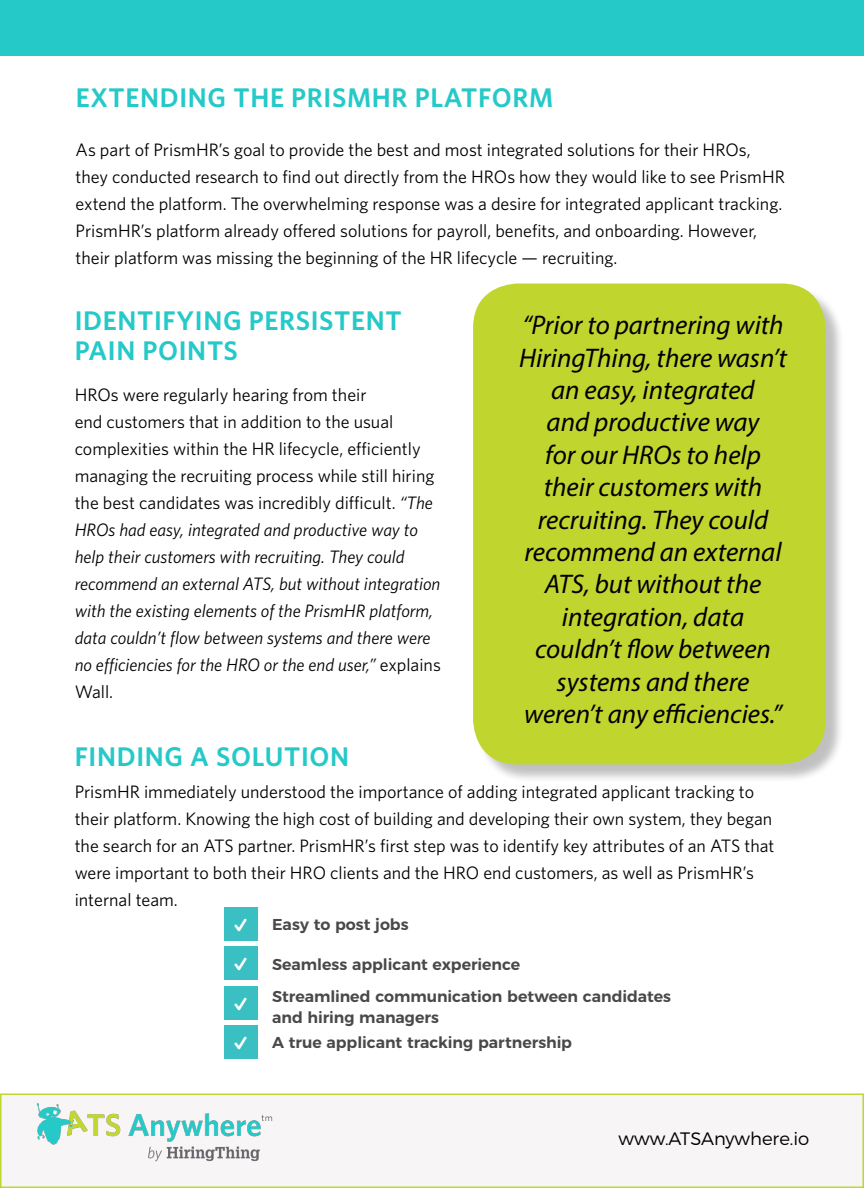
<style>
.page{position:relative;width:864px;height:1188px;background:#fff}
.page>*{position:absolute;margin:0;border:0;box-sizing:border-box;transform-origin:0 0}
.t1{font:36px/39.3px "Entypo";color:#fff;text-align:justify}
.t2{font:italic 27px/32.4px "Myriad Pro";color:#000;text-align:center}
.t3{font:600 27px/30px "Whitney HTF";letter-spacing:.025em;color:#24c9c8}
.t4{font:18px/27px "Whitney HTF";color:#000}
.t5{font:italic 18px/27px "Whitney HTF";color:#000}
.t6{font:300 18px "Montserrat";color:#000}
.t7{font:600 15.75px/32.4px "Montserrat";color:#494949}
.s1{font-style:normal}
</style>
<div class="page">
<div style="left:1px;top:1094px;width:862px;height:93px;background:#f7f5f5"></div>
<div style="left:0;top:1094px;width:864px;height:94px;border:2px solid #c1d72f"></div>
<img style="left:36px;top:1103px;width:237px;height:59px">
<div style="left:475px;top:286px;width:370px;height:497px;background:#000;opacity:.25"></div>
<div style="left:473px;top:284px;width:353px;height:481px;background:#c1d52f;border-radius:44px"></div>
<div style="left:0;top:0;width:864px;height:55px;background:#24c9c8"></div>
<div style="left:224px;top:907px;width:33px;height:34px;background:#3ac0c2"></div>
<div style="left:224px;top:946px;width:33px;height:34px;background:#3ac0c2"></div>
<div style="left:224px;top:986px;width:33px;height:33px;background:#3ac0c2"></div>
<div style="left:224px;top:1025px;width:33px;height:34px;background:#3ac0c2"></div>
<h2 class="t3" style="left:76px;top:82px;width:479px">EXTENDING THE PRISMHR PLATFORM</h2>
<p class="t4" style="left:76px;top:136px;width:711px">As part of PrismHR’s goal to provide the best and most integrated solutions for their HROs, they conducted research to find out directly from the HROs how they would like to see PrismHR extend the platform. The overwhelming response was a desire for integrated applicant tracking.<br>PrismHR’s platform already offered solutions for payroll, benefits, and onboarding. However, their platform was missing the beginning of the HR lifecycle — recruiting.</p>
<h2 class="t3" style="left:75px;top:305px;width:328px">IDENTIFYING PERSISTENT<br>PAIN POINTS</h2>
<p class="t5" style="left:75px;top:381px;width:368px"><span class="s1">HROs were regularly hearing from their<br>end customers that in addition to the usual complexities within the HR lifecycle, efficiently managing the recruiting process while still hiring the best candidates was incredibly difficult.</span> “The HROs had easy, integrated and productive way to help their customers with recruiting. They could recommend an external ATS, but without integration with the existing elements of the PrismHR platform, data couldn’t flow between systems and there were no efficiencies for the HRO or the end user,” <span class="s1">explains Wall.</span></p>
<h2 class="t3" style="left:75px;top:741px;width:276px">FINDING A SOLUTION</h2>
<p class="t2" style="left:519px;top:309px;width:269px">“Prior to partnering with<br>HiringThing, there wasn’t an easy, integrated<br>and productive way<br>for our HROs to help their customers with recruiting. They could recommend an external<br>ATS, but without the integration, data couldn’t flow between systems and there weren’t any efficiencies.”</p>
<p class="t4" style="left:75px;top:778px;width:701px">PrismHR immediately understood the importance of adding integrated applicant tracking to their platform. Knowing the high cost of building and developing their own system, they began the search for an ATS partner. PrismHR’s first step was to identify key attributes of an ATS that were important to both their HRO clients and the HRO end customers, as well as PrismHR’s internal team.</p>
<h1 class="t1" style="left:233px;top:902px;width:17px">W W W W</h1>
<p class="t7" style="left:272px;top:907px;width:138px">Easy to post jobs</p>
<p class="t7" style="left:272px;top:947px;width:401px">Seamless applicant experience<br>Streamlined communication between candidates</p>
<p class="t7" style="left:272px;top:1004px;width:301px;line-height:25.2px">and hiring managers<br>A true applicant tracking partnership</p>
<p class="t6" style="left:619px;top:1124px;width:192px">www.ATSAnywhere.io</p>
</div>
